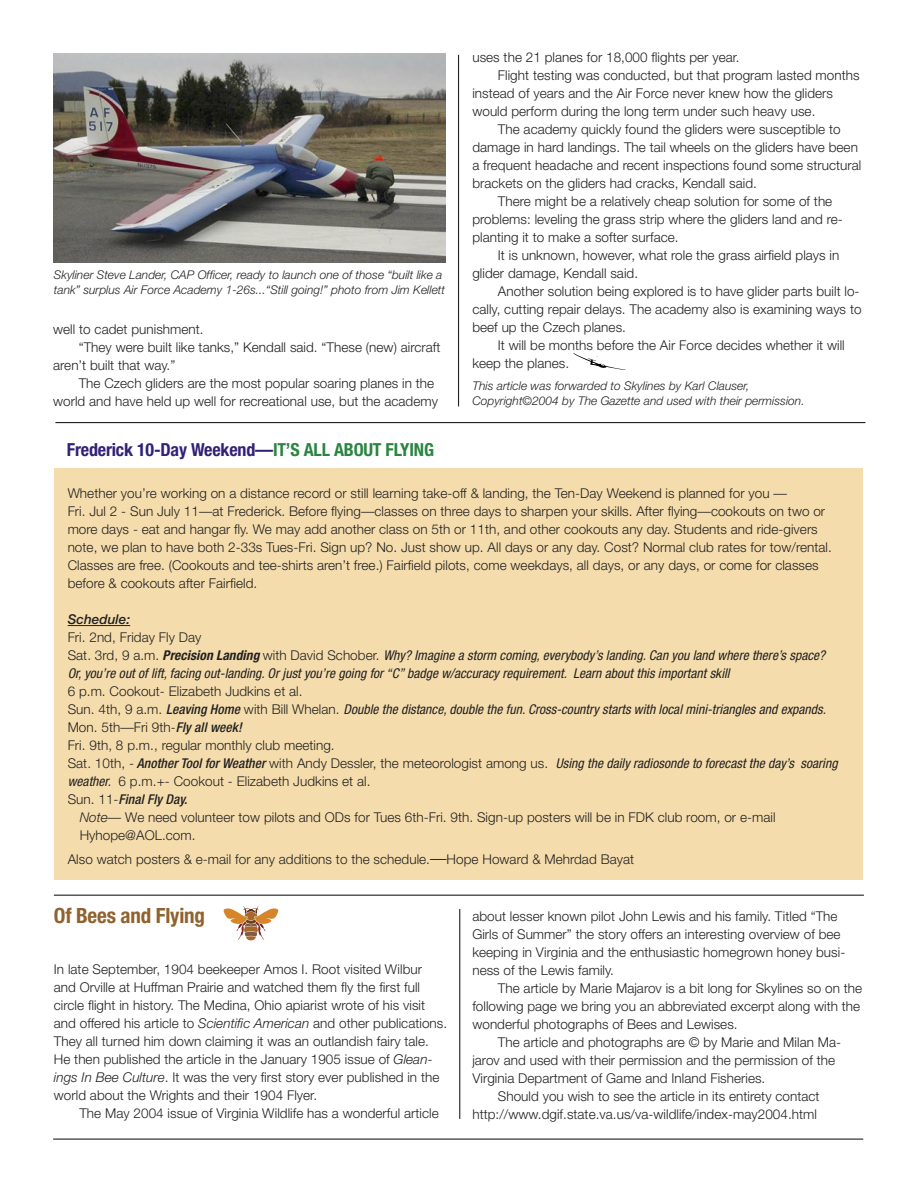
<style>
.page{position:relative;width:918px;height:1188px;background:#fff}
.page>*{position:absolute;margin:0;border:0;box-sizing:border-box;transform-origin:0 0}
.Skylines_Head{font:700 condensed 21px "Helvetica Neue";letter-spacing:-.01em;color:#8f622e}
.Skylines_Head-2{font:700 condensed 18px "Helvetica Neue";letter-spacing:-.01em;color:#322176}
.Skyline_text{font:300 13.5px/18px "Helvetica Neue";letter-spacing:.005em;color:#212120}
.Skyline_text-2{font:italic condensed 13.5px/18px "Helvetica Neue";letter-spacing:.005em;color:#212120}
.Skyline_text-3{font:italic 500 condensed 13.5px "Helvetica Neue";letter-spacing:.005em;color:#212120}
.Skyline_captions{font:italic 300 12px/15px "Helvetica Neue";color:#212120}
.s1{color:#2a8541}
.s2{font-weight:500;font-stretch:normal}
.s3{font-weight:300;font-style:normal;font-stretch:normal}
.s4{font-weight:700}
.s5{font-weight:500}
.s6{font-weight:500;font-style:italic;font-stretch:condensed}
.s7{font-weight:400;font-style:italic;font-stretch:condensed}
.s8{font-style:italic}
.s9{font-size:16.5px}
</style>
<div class="page">
<svg style="left:573px;top:353px;width:53px;height:17px"></svg>
<hr style="left:53px;top:1139px;width:810px;height:1px;background:#212120">
<hr style="left:458px;top:55px;width:1px;height:351px;background:#212120">
<img style="left:54px;top:53px;width:392px;height:209px">
<hr style="left:459px;top:909px;width:1px;height:210px;background:#212120">
<hr style="left:54px;top:895px;width:810px;height:1px;background:#212120">
<div style="left:54px;top:468px;width:809px;height:412px;background:#f5dcad"></div>
<hr style="left:68px;top:625px;width:62px;height:1px;background:#212120">
<svg style="left:223px;top:906px;width:56px;height:34px"></svg>
<hr style="left:55px;top:422px;width:810px;height:1px;background:#212120">
<p class="Skyline_captions" style="left:54px;top:267px;width:393px">Skyliner Steve Lander, CAP Officer, ready to launch one of those “built like a tank” surplus Air Force Academy 1-26s...“Still going!” photo from Jim Kellett</p>
<p class="Skyline_text" style="left:53px;top:320px;width:152px">well to cadet punishment.</p>
<p class="Skyline_text" style="left:53px;top:338px;width:389px;text-indent:26px">“They were built like tanks,” Kendall said. “These (new) aircraft aren’t built that way.”</p>
<p class="Skyline_text" style="left:53px;top:374px;width:386px;text-align:right">The Czech gliders are the most popular soaring planes in the world and have held up well for recreational use, but the academy</p>
<p class="Skylines_Head-2" style="left:67px;top:439px;width:369px">Frederick 10-Day Weekend—<span class="s1">IT’S ALL ABOUT FLYING</span></p>
<p class="Skyline_text" style="left:472px;top:47px;width:269px">uses the 21 planes for 18,000 flights per year.</p>
<p class="Skyline_text" style="left:472px;top:65px;width:389px;text-indent:26px">Flight testing was conducted, but that program lasted months instead of years and the Air Force never knew how the gliders would perform during the long term under such heavy use.</p>
<p class="Skyline_text" style="left:472px;top:119px;width:391px;text-indent:26px">The academy quickly found the gliders were susceptible to damage in hard landings. The tail wheels on the gliders have been a frequent headache and recent inspections found some structural brackets on the gliders had cracks, Kendall said.</p>
<p class="Skyline_text" style="left:472px;top:191px;width:372px;text-indent:26px">There might be a relatively cheap solution for some of the problems: leveling the grass strip where the gliders land and re&shy;planting it to make a softer surface.</p>
<p class="Skyline_text" style="left:472px;top:245px;width:369px;text-indent:26px">It is unknown, however, what role the grass airfield plays in glider damage, Kendall said.</p>
<p class="Skyline_text" style="left:472px;top:281px;width:391px;text-indent:26px">Another solution being explored is to have glider parts built lo&shy;cally, cutting repair delays. The academy also is examining ways to beef up the Czech planes.</p>
<p class="Skyline_text" style="left:472px;top:335px;width:374px;text-indent:26px">It will be months before the Air Force decides whether it will keep the planes.</p>
<p class="Skyline_captions" style="left:472px;top:378px;width:279px">This article was forwarded to Skylines by Karl Clauser,</p>
<p class="Skyline_captions" style="left:472px;top:393px;width:334px">Copyright©2004 by The Gazette and used with their permission.</p>
<p class="Skyline_text" style="left:68px;top:484px;width:721px">Whether you’re working on a distance record or still learning take-off &amp; landing, the Ten-Day Weekend is planned for you —</p>
<p class="Skyline_text" style="left:68px;top:502px;width:766px">Fri. Jul 2 - Sun July 11—at Frederick. Before flying—classes on three days to sharpen your skills. After flying—cookouts on two or more days - eat and hangar fly. We may add another class on 5th or 11th, and other cookouts any day. Students and ride-givers note, we plan to have both 2-33s Tues-Fri. Sign up? No. Just show up. All days or any day. Cost? Normal club rates for tow/rental.<br>Classes are free. (Cookouts and tee-shirts aren’t free.) Fairfield pilots, come weekdays, all days, or any days, or come for classes before &amp; cookouts after Fairfield.</p>
<p class="Skyline_text-2" style="left:68px;top:610px;width:759px"><span class="s2">Schedule:<br></span><span class="s3">Fri. 2nd, Friday Fly Day<br>Sat. 3rd, 9 a.m.</span> <span class="s4">Precision Landing</span> <span class="s3">with David Schober.</span> Why? Imagine a storm coming, everybody’s landing. Can you land where there’s space?</p>
<p class="Skyline_text-2" style="left:68px;top:664px;width:664px">Or, you’re out of lift, facing out-landing. Or just you’re going for “C” badge w/accuracy requirement. Learn about this important skill</p>
<p class="Skyline_text" style="left:68px;top:682px;width:236px">6 p.m. Cookout- Elizabeth Judkins et al.</p>
<p class="Skyline_text-2" style="left:68px;top:700px;width:760px"><span class="s3">Sun. 4th, 9 a.m.</span> <span class="s5">Leaving Home</span> <span class="s3">with Bill Whelan.</span> Double the distance, double the fun. Cross-country starts with local mini-triangles and expands.</p>
<p class="Skyline_text" style="left:68px;top:718px;width:176px">Mon. 5th—Fri 9th-<span class="s6">Fly all week!</span></p>
<p class="Skyline_text" style="left:68px;top:736px;width:269px">Fri. 9th, 8 p.m., regular monthly club meeting.</p>
<p class="Skyline_text" style="left:68px;top:754px;width:772px">Sat. 10th, - <span class="s6">Another Tool for Weather</span> with Andy Dessler, the meteorologist among us. <span class="s7">Using the daily radiosonde to forecast the day’s soaring</span></p>
<p class="Skyline_text" style="left:68px;top:772px;width:304px"><span class="s7">weather.</span> 6 p.m.+- Cookout - Elizabeth Judkins et al.</p>
<p class="Skyline_text-3" style="left:68px;top:791px;width:121px"><span class="s3">Sun. 11-</span>Final Fly Day.</p>
<p class="Skyline_text" style="left:80px;top:808px;width:697px"><span class="s8">Note—</span> We need volunteer tow pilots and ODs for Tues 6th-Fri. 9th. Sign-up posters will be in FDK club room, or e-mail</p>
<p class="Skyline_text" style="left:80px;top:826px;width:117px">Hyhope@AOL.com.</p>
<p class="Skyline_text" style="left:68px;top:850px;width:568px">Also watch posters &amp; e-mail for any additions to the schedule.<span class="s9">—</span>Hope Howard &amp; Mehrdad Bayat</p>
<p class="Skylines_Head" style="left:54px;top:903px;width:153px">Of Bees and Flying</p>
<p class="Skyline_text" style="left:54px;top:960px;width:395px">In late September, 1904 beekeeper Amos I. Root visited Wilbur and Orville at Huffman Prairie and watched them fly the first full circle flight in history. The Medina, Ohio apiarist wrote of his visit and offered his article to <span class="s8">Scientific American</span> and other publications.<br>They all turned him down claiming it was an outlandish fairy tale.</p>
<p class="Skyline_text" style="left:54px;top:1050px;width:387px">He then published the article in the January 1905 issue of <span class="s8">Glean&shy;ings In Bee Culture</span>. It was the very first story ever published in the world about the Wrights and their 1904 Flyer.</p>
<p class="Skyline_text" style="left:79px;top:1104px;width:361px">The May 2004 issue of Virginia Wildlife has a wonderful article</p>
<p class="Skyline_text" style="left:472px;top:907px;width:374px">about lesser known pilot John Lewis and his family. Titled “The Girls of Summer” the story offers an interesting overview of bee keeping in Virginia and the enthusiastic homegrown honey busi&shy;ness of the Lewis family.</p>
<p class="Skyline_text" style="left:472px;top:979px;width:391px;text-indent:26px">The article by Marie Majarov is a bit long for Skylines so on the following page we bring you an abbreviated excerpt along with the wonderful photographs of Bees and Lewises.</p>
<p class="Skyline_text" style="left:472px;top:1033px;width:370px;text-indent:26px">The article and photographs are © by Marie and Milan Ma&shy;jarov and used with their permission and the permission of the<br>Virginia Department of Game and Inland Fisheries.</p>
<p class="Skyline_text" style="left:498px;top:1087px;width:323px">Should you wish to see the article in its entirety contact</p>
<p class="Skyline_text" style="left:472px;top:1105px;width:346px">http://www.dgif.state.va.us/va-wildlife/index-may2004.html</p>
</div>
